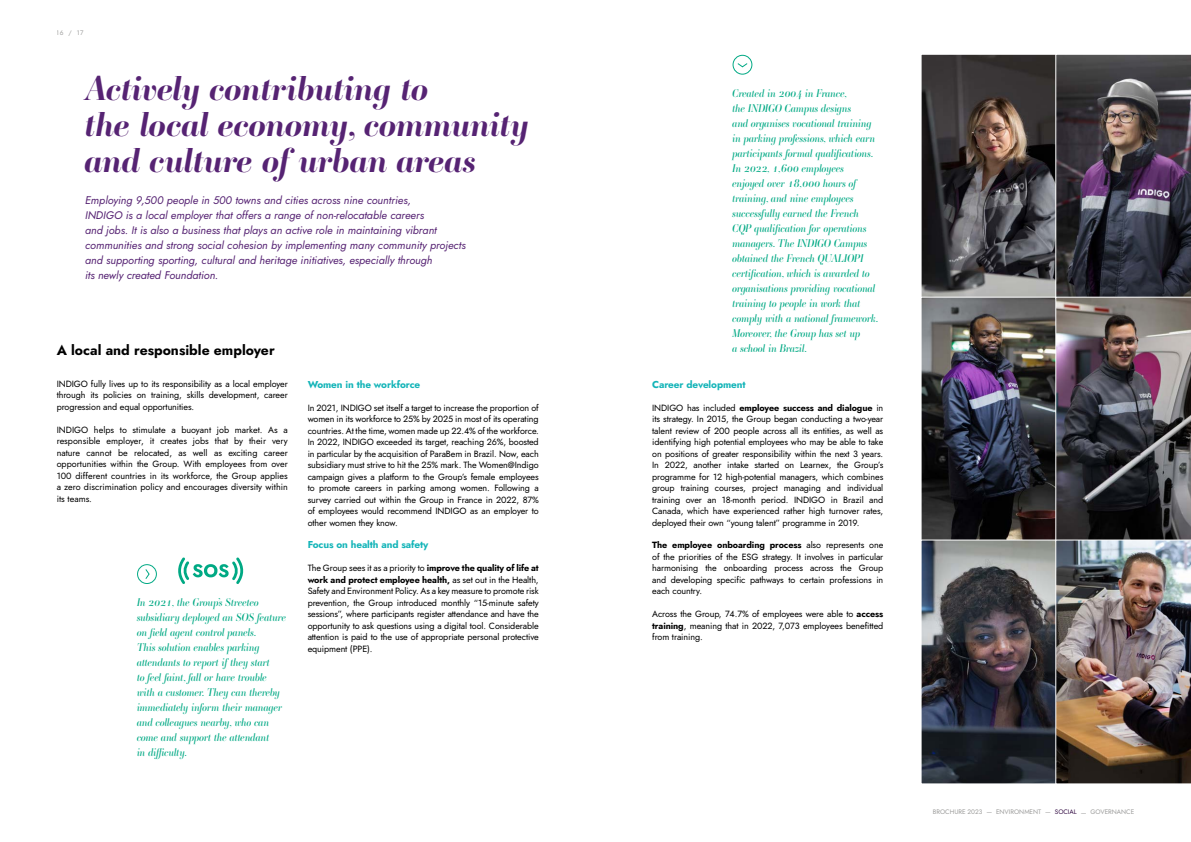
<style>
.page{position:relative;width:1191px;height:842px;background:#fff}
.page>*{position:absolute;margin:0;border:0;box-sizing:border-box;transform-origin:0 0}
.t1{font:italic 700 34px/36px "Ambroise Std";color:#562373}
.t2{font:700 14px "Jost";color:#000}
.t3{font:italic 11px/15px "Ambroise Std";letter-spacing:-.01em;color:#00a984}
.t4{font:italic 11px/15px "Jost";color:#562373}
.t5{font:700 10px "Jost";letter-spacing:-.01em;color:#13b4b8}
.t6{font:9px/11.5px "Jost";letter-spacing:-.01em;color:#000;text-align:justify}
.t7{font:6.5px "Jost";color:#9d9d9c}
.s1{font-weight:700}
.s2{color:#371147}
</style>
<div class="page">
<img style="left:921px;top:54px;width:270px;height:730px">
<div style="left:137px;top:564px;width:20px;height:20px;border:1px solid #00a984;border-radius:50%"></div>
<svg style="left:145px;top:569px;width:5px;height:10px"></svg>
<svg style="left:733px;top:55px;width:19px;height:19px"></svg>
<div style="left:732px;top:55px;width:20px;height:20px;border:1px solid #00a984;border-radius:50%"></div>
<svg style="left:736px;top:62px;width:12px;height:6px"></svg>
<svg style="left:178px;top:557px;width:66px;height:27px"></svg>
<p class="t7" style="left:57px;top:29px;width:28px">16 / 17</p>
<p class="t1" style="left:85px;top:70px;width:446px">Actively contributing to<br>the local economy, community and culture of urban areas</p>
<p class="t4" style="left:85px;top:193px;width:382px">Employing 9,500 people in 500 towns and cities across nine countries,<br>INDIGO is a local employer that offers a range of non-relocatable careers<br>and jobs. It is also a business that plays an active role in maintaining vibrant communities and strong social cohesion by implementing many community projects and supporting sporting, cultural and heritage initiatives, especially through<br>its newly created Foundation.</p>
<p class="t2" style="left:57px;top:341px;width:219px">A local and responsible employer</p>
<p class="t6" style="left:57px;top:378px;width:233px">INDIGO fully lives up to its responsibility as a local employer through its policies on training, skills development, career progression and equal opportunities.</p>
<p class="t6" style="left:57px;top:424px;width:233px">INDIGO helps to stimulate a buoyant job market. As a responsible employer, it creates jobs that by their very nature cannot be relocated, as well as exciting career opportunities within the Group. With employees from over 100 different countries in its workforce, the Group applies a zero discrimination policy and encourages diversity within its teams.</p>
<p class="t3" style="left:137px;top:595px;width:151px">In 2021, the Group’s Streeteo subsidiary deployed an SOS feature on field agent control panels.<br>This solution enables parking attendants to report if they start<br>to feel faint, fall or have trouble with a customer. They can thereby immediately inform their manager and colleagues nearby, who can come and support the attendant<br>in difficulty.</p>
<p class="t5" style="left:308px;top:377px;width:114px">Women in the workforce</p>
<p class="t6" style="left:308px;top:402px;width:233px">In 2021, INDIGO set itself a target to increase the proportion of women in its workforce to 25% by 2025 in most of its operating countries. At the time, women made up 22.4% of the workforce.<br>In 2022, INDIGO exceeded its target, reaching 26%, boosted in particular by the acquisition of ParaBem in Brazil. Now, each subsidiary must strive to hit the 25% mark. The Women@Indigo campaign gives a platform to the Group’s female employees to promote careers in parking among women. Following a survey carried out within the Group in France in 2022, 87% of employees would recommend INDIGO as an employer to other women they know.</p>
<p class="t5" style="left:308px;top:538px;width:122px">Focus on health and safety</p>
<p class="t6" style="left:308px;top:562px;width:233px">The Group sees it as a priority to <span class="s1">improve the quality of life at work and protect employee health,</span> as set out in the Health, Safety and Environment Policy. As a key measure to promote risk prevention, the Group introduced monthly “15-minute safety sessions”, where participants register attendance and have the opportunity to ask questions using a digital tool. Considerable attention is paid to the use of appropriate personal protective equipment (PPE).</p>
<p class="t3" style="left:732px;top:85px;width:148px">Created in 2004 in France,<br>the INDIGO Campus designs<br>and organises vocational training in parking professions, which earn participants formal qualifications.<br>In 2022, 1,600 employees enjoyed over 18,000 hours of training, and nine employees successfully earned the French<br>CQP qualification for operations managers. The INDIGO Campus obtained the French QUALIOPI certification, which is awarded to organisations providing vocational training to people in work that comply with a national framework.<br>Moreover, the Group has set up<br>a school in Brazil.</p>
<p class="t5" style="left:652px;top:377px;width:95px">Career development</p>
<p class="t6" style="left:652px;top:402px;width:233px">INDIGO has included <span class="s1">employee success and dialogue</span> in its strategy. In 2015, the Group began conducting a two-year talent review of 200 people across all its entities, as well as identifying high potential employees who may be able to take on positions of greater responsibility within the next 3 years.<br>In 2022, another intake started on Learnex, the Group’s programme for 12 high-potential managers, which combines group training courses, project managing and individual training over an 18-month period. INDIGO in Brazil and Canada, which have experienced rather high turnover rates, deployed their own “young talent” programme in 2019.</p>
<p class="t6" style="left:652px;top:540px;width:233px"><span class="s1">The employee onboarding process</span> also represents one of the priorities of the ESG strategy. It involves in particular harmonising the onboarding process across the Group and developing specific pathways to certain professions in each country.</p>
<p class="t6" style="left:652px;top:608px;width:233px">Across the Group, 74.7% of employees were able to <span class="s1">access training</span>, meaning that in 2022, 7,073 employees benefitted from training.</p>
<p class="t7" style="left:932px;top:807px;width:203px">BROCHURE 2023 — ENVIRONMENT — <span class="s2">SOCIAL</span> — GOVERNANCE</p>
</div>
